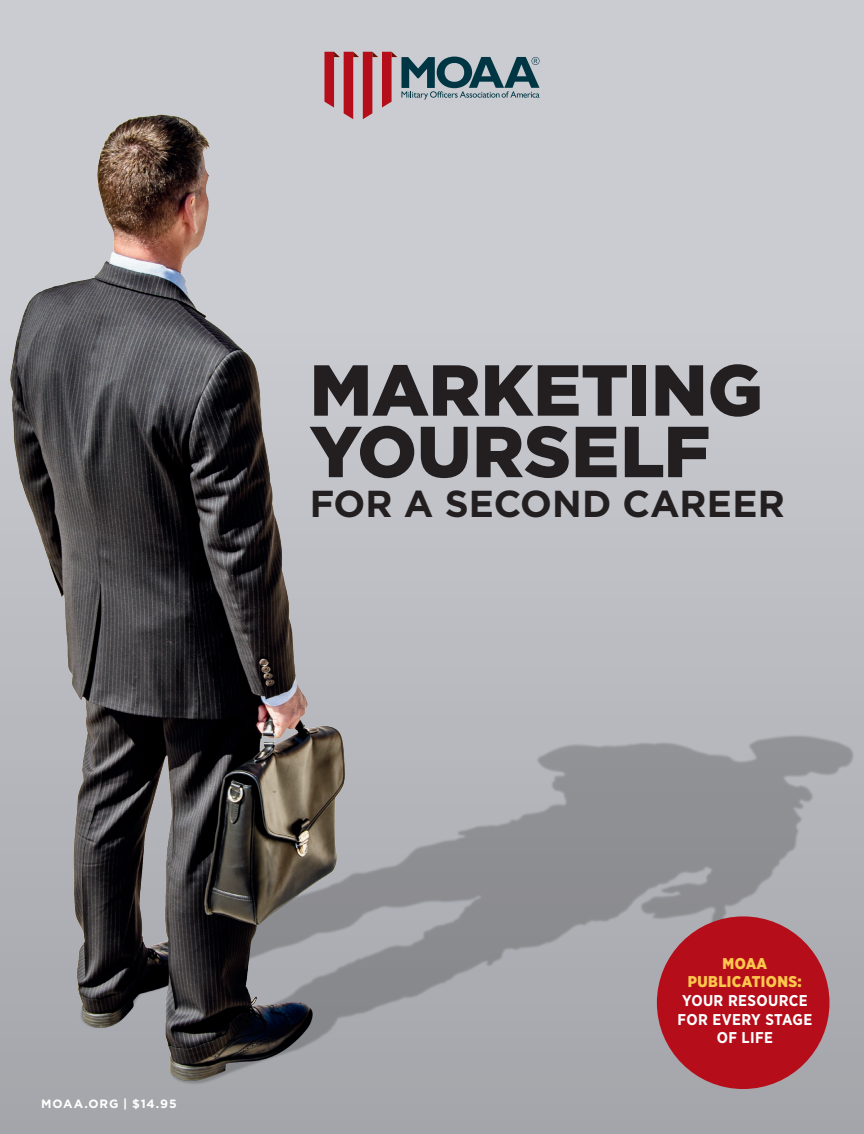
<style>
.page{position:relative;width:864px;height:1134px;background:#caccd2}
.page>*{position:absolute;margin:0;border:0;box-sizing:border-box;transform-origin:0 0}
.t1{font:900 72px/61.5px "Gotham";color:#231f20}
.t2{font:700 37.5px "Gotham";color:#231f20}
.t3{font:700 15.6px/18.8px "Gotham Narrow";letter-spacing:.025em;color:#fff;text-align:center}
.t4{font:900 15.6px/18.8px "Gotham Narrow";letter-spacing:.025em;color:#fec74d;text-align:center}
.t5{font:700 12px "Gotham";letter-spacing:.065em;color:#fff}
</style>
<div class="page">
<img style="left:0;top:114px;width:857px;height:1016px">
<div style="left:657px;top:916px;width:173px;height:173px;background:#b50e1a;border-radius:50%"></div>
<svg style="left:324px;top:52px;width:216px;height:67px"></svg>
<h1 class="t1" style="left:310px;top:359px;width:455px">MARKETING<br>YOURSELF</h1>
<h2 class="t2" style="left:310px;top:479px;width:477px">FOR A SECOND CAREER</h2>
<p class="t5" style="left:41px;top:1095px;width:137px">MOAA.ORG | $14.95</p>
<p class="t4" style="left:688px;top:953px;width:115px">MOAA<br>PUBLICATIONS:</p>
<p class="t3" style="left:678px;top:991px;width:136px">YOUR RESOURCE<br>FOR EVERY STAGE<br>OF LIFE</p>
</div>
